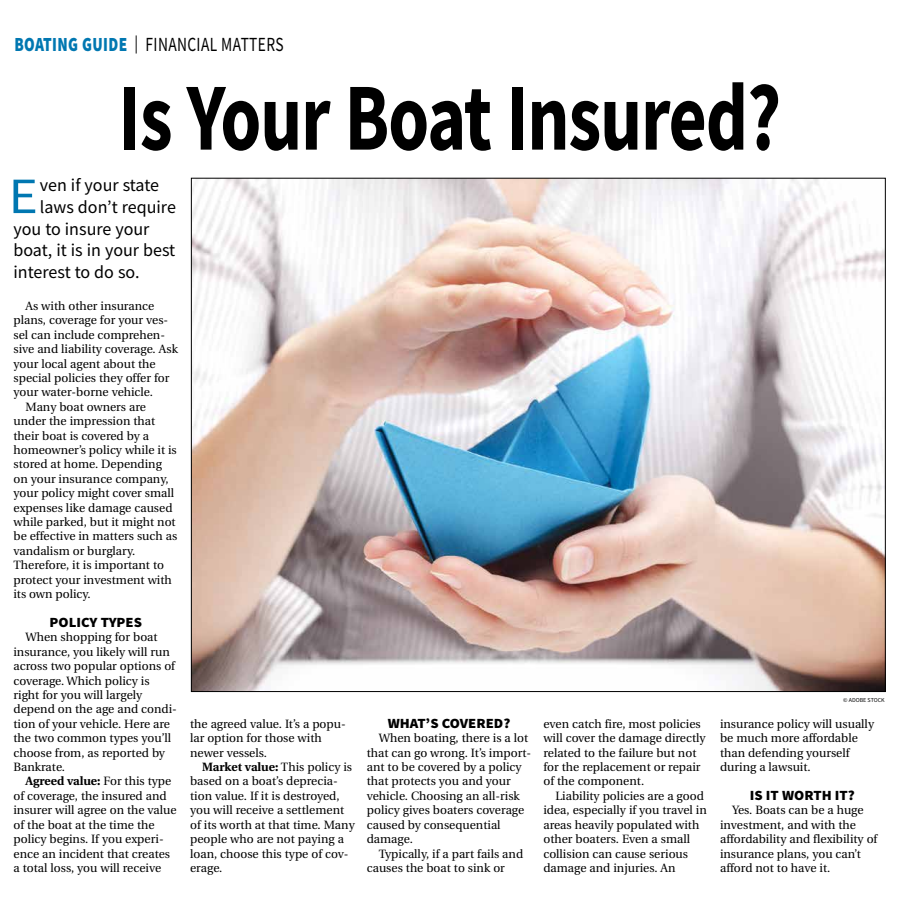
<style>
.page{position:relative;width:900px;height:908px;background:#fff}
.page>*{position:absolute;margin:0;border:0;box-sizing:border-box;transform-origin:0 0}
.t1{font:700 96px "Source Sans Pro";letter-spacing:-.015em;color:#000;scale:.77 1}
.t2{font:50.9px "Source Sans Pro";color:#0077b1;scale:1.1 1}
.t3{font:20px "Source Sans Pro";letter-spacing:.025em;color:#000;scale:.77 1}
.t4{font:18px "Source Sans Pro";color:#000}
.t5{font:900 14px "Source Sans Pro";color:#000;scale:1.05 1}
.t6{font:12px/14.4px "Utopia";color:#000}
.t7{font:6px "Source Sans Pro";color:#000}
.s1{font-weight:900;color:#0077b1}
.s2{font-size:18px}
.s3{font-weight:700}
</style>
<div class="page">
<img style="left:193px;top:180px;width:691px;height:509px">
<h3 class="t3" style="left:14px;top:32px;width:351px"><span class="s1">BOATING GUIDE</span> <span class="s2">|</span> FINANCIAL MATTERS</h3>
<h1 class="t1" style="left:119px;top:53px;width:862px">Is Your Boat Insured?</h1>
<h2 class="t2" style="left:8px;top:164px;width:28px">E</h2>
<h3 class="t4" style="left:40px;top:174px;width:121px">ven if your state</h3>
<h3 class="t4" style="left:40px;top:195px;width:138px">laws don’t require</h3>
<h3 class="t4" style="left:13px;top:217px;width:138px">you to insure your</h3>
<h3 class="t4" style="left:13px;top:239px;width:163px">boat, it is in your best</h3>
<h3 class="t4" style="left:13px;top:260px;width:128px">interest to do so.</h3>
<p class="t6" style="left:26px;top:299px;width:130px">As with other insurance</p>
<p class="t6" style="left:14px;top:313px;width:156px">plans, coverage for your ves-</p>
<p class="t6" style="left:14px;top:327px;width:153px">sel can include comprehen-</p>
<p class="t6" style="left:14px;top:342px;width:166px">sive and liability coverage. Ask</p>
<p class="t6" style="left:14px;top:356px;width:144px">your local agent about the</p>
<p class="t6" style="left:14px;top:371px;width:158px">special policies they offer for</p>
<p class="t6" style="left:14px;top:385px;width:141px">your water-borne vehicle.</p>
<p class="t6" style="left:26px;top:399px;width:122px">Many boat owners are</p>
<p class="t6" style="left:14px;top:414px;width:143px">under the impression that</p>
<p class="t6" style="left:14px;top:428px;width:137px">their boat is covered by a</p>
<p class="t6" style="left:14px;top:443px;width:165px">homeowner’s policy while it is</p>
<p class="t6" style="left:14px;top:457px;width:150px">stored at home. Depending</p>
<p class="t6" style="left:14px;top:471px;width:157px">on your insurance company,</p>
<p class="t6" style="left:14px;top:486px;width:162px">your policy might cover small</p>
<p class="t6" style="left:14px;top:500px;width:161px">expenses like damage caused</p>
<p class="t6" style="left:14px;top:515px;width:164px">while parked, but it might not</p>
<p class="t6" style="left:14px;top:529px;width:165px">be effective in matters such as</p>
<p class="t6" style="left:14px;top:543px;width:123px">vandalism or burglary.</p>
<p class="t6" style="left:14px;top:558px;width:152px">Therefore, it is important to</p>
<p class="t6" style="left:14px;top:572px;width:160px">protect your investment with</p>
<p class="t6" style="left:14px;top:587px;width:79px">its own policy.</p>
<p class="t5" style="left:50px;top:612px;width:90px">POLICY TYPES</p>
<p class="t6" style="left:14px;top:630px;width:165px;text-indent:12px">When shopping for boat insurance, you likely will run across two popular options of coverage. Which policy is right for you will largely depend on the age and condi&shy;tion of your vehicle. Here are the two common types you’ll choose from, as reported by<br>Bankrate.</p>
<p class="t6" style="left:14px;top:774px;width:165px;text-indent:12px"><span class="s3">Agreed value:</span> For this type of coverage, the insured and insurer will agree on the value of the boat at the time the policy begins. If you experi&shy;ence an incident that creates a total loss, you will receive</p>
<p class="t6" style="left:190px;top:716px;width:157px">the agreed value. It’s a popu&shy;lar option for those with newer vessels.</p>
<p class="t6" style="left:190px;top:759px;width:166px;text-indent:12px"><span class="s3">Market value:</span> This policy is based on a boat’s deprecia&shy;tion value. If it is destroyed, you will receive a settlement of its worth at that time. Many people who are not paying a loan, choose this type of cov&shy;erage.</p>
<p class="t5" style="left:388px;top:713px;width:118px">WHAT’S COVERED?</p>
<p class="t6" style="left:367px;top:731px;width:166px;text-indent:12px">When boating, there is a lot that can go wrong. It’s import&shy;ant to be covered by a policy that protects you and your vehicle. Choosing an all-risk policy gives boaters coverage caused by consequential damage.</p>
<p class="t6" style="left:367px;top:846px;width:158px;text-indent:12px">Typically, if a part fails and causes the boat to sink or</p>
<p class="t6" style="left:543px;top:716px;width:164px">even catch fire, most policies will cover the damage directly related to the failure but not for the replacement or repair of the component.</p>
<p class="t6" style="left:543px;top:788px;width:165px;text-indent:12px">Liability policies are a good idea, especially if you travel in areas heavily populated with other boaters. Even a small collision can cause serious damage and injuries. An</p>
<p class="t7" style="left:843px;top:696px;width:43px">© ADOBE STOCK</p>
<p class="t6" style="left:720px;top:716px;width:156px">insurance policy will usually be much more affordable than defending yourself during a lawsuit.</p>
<p class="t5" style="left:750px;top:785px;width:102px">IS IT WORTH IT?</p>
<p class="t6" style="left:720px;top:803px;width:159px;text-indent:12px">Yes. Boats can be a huge investment, and with the affordability and flexibility of insurance plans, you can’t afford not to have it.</p>
</div>
